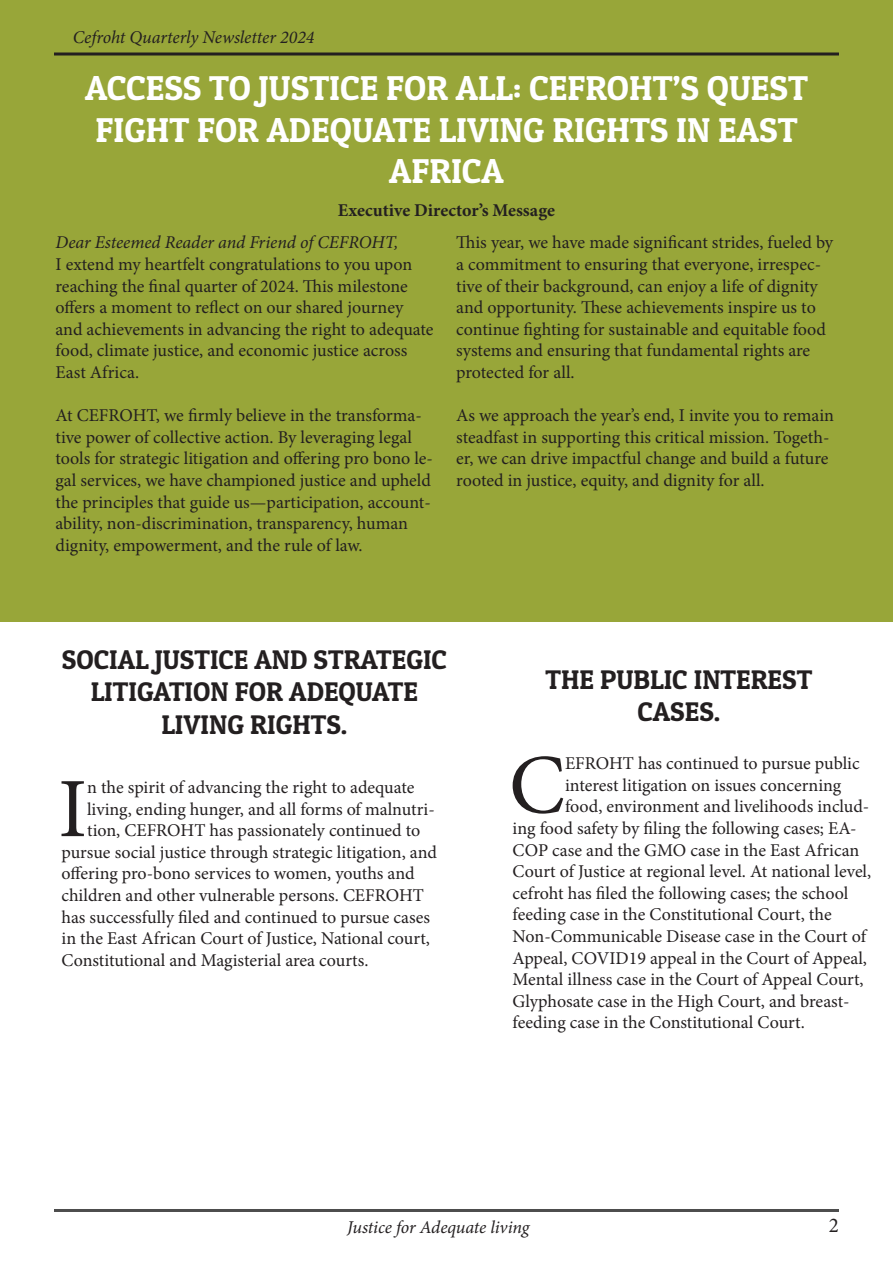
<style>
.page{position:relative;width:893px;height:1263px;background:#fff}
.page>*{position:absolute;margin:0;border:0;box-sizing:border-box;transform-origin:0 0}
.Drop_caps{font:84.45px "Minion Pro";color:#231f20}
.t1{font:34.5px/41.4px "Patua One";color:#fff;text-align:center}
.t2{font:27px/32.4px "Patua One";color:#231f20;text-align:center}
.t3{font:21px "Minion Pro";color:#231f20}
.Drop_caps-2{font:18px/21.6px "Minion Pro";color:#231f20}
.t4{font:italic 18px "Minion Pro";letter-spacing:-.005em;color:#231f20}
.t5{font:700 18px "Minion Pro";color:#231f20}
</style>
<div class="page">
<div style="left:0;top:0;width:893px;height:621px;background:#98a639"></div>
<hr style="left:54px;top:1209px;width:785px;height:3px;background:#000">
<hr style="left:54px;top:53px;width:785px;height:3px;background:#231f20">
<p class="t4" style="left:73px;top:25px;width:243px">Cefroht Quarterly Newsletter 2024</p>
<p class="t1" style="left:85px;top:67px;width:724px">ACCESS TO JUSTICE FOR ALL: CEFROHT’S QUEST<br>FIGHT FOR ADEQUATE LIVING RIGHTS IN EAST</p>
<p class="t1" style="left:389px;top:150px;width:116px">AFRICA</p>
<p class="t5" style="left:338px;top:198px;width:219px">Executive Director’s Message</p>
<p class="t4" style="left:56px;top:230px;width:344px">Dear Esteemed Reader and Friend of CEFROHT,</p>
<p class="Drop_caps-2" style="left:56px;top:254px;width:380px">I extend my heartfelt congratulations to you upon reaching the final quarter of 2024. This milestone offers a moment to reflect on our shared journey and achievements in advancing the right to adequate food, climate justice, and economic justice across East Africa.</p>
<p class="Drop_caps-2" style="left:56px;top:405px;width:379px">At CEFROHT, we firmly believe in the transforma&shy;tive power of collective action. By leveraging legal tools for strategic litigation and offering pro bono le&shy;gal services, we have championed justice and upheld the principles that guide us—participation, account&shy;ability, non-discrimination, transparency, human dignity, empowerment, and the rule of law.</p>
<p class="Drop_caps-2" style="left:456px;top:232px;width:378px">This year, we have made significant strides, fueled by a commitment to ensuring that everyone, irrespec&shy;tive of their background, can enjoy a life of dignity and opportunity. These achievements inspire us to continue fighting for sustainable and equitable food systems and ensuring that fundamental rights are protected for all.</p>
<p class="Drop_caps-2" style="left:456px;top:405px;width:379px">As we approach the year’s end, I invite you to remain steadfast in supporting this critical mission. Togeth&shy;er, we can drive impactful change and build a future rooted in justice, equity, and dignity for all.</p>
<p class="t2" style="left:62px;top:643px;width:387px">SOCIAL JUSTICE AND STRATEGIC<br>LITIGATION FOR ADEQUATE</p>
<p class="t2" style="left:161px;top:708px;width:188px">LIVING RIGHTS.</p>
<p class="Drop_caps" style="left:58px;top:753px;width:30px">I</p>
<p class="Drop_caps-2" style="left:87px;top:776px;width:329px">n the spirit of advancing the right to adequate</p>
<p class="Drop_caps-2" style="left:87px;top:798px;width:349px">living, ending hunger, and all forms of malnutri-</p>
<p class="Drop_caps-2" style="left:87px;top:820px;width:335px">tion, CEFROHT has passionately continued to</p>
<p class="Drop_caps-2" style="left:62px;top:841px;width:377px">pursue social justice through strategic litigation, and</p>
<p class="Drop_caps-2" style="left:62px;top:863px;width:355px">offering pro-bono services to women, youths and</p>
<p class="Drop_caps-2" style="left:62px;top:884px;width:364px">children and other vulnerable persons. CEFROHT</p>
<p class="Drop_caps-2" style="left:62px;top:906px;width:370px">has successfully filed and continued to pursue cases</p>
<p class="Drop_caps-2" style="left:62px;top:928px;width:370px">in the East African Court of Justice, National court,</p>
<p class="Drop_caps-2" style="left:62px;top:949px;width:308px">Constitutional and Magisterial area courts.</p>
<p class="t2" style="left:545px;top:663px;width:268px">THE PUBLIC INTEREST</p>
<p class="t2" style="left:637px;top:695px;width:84px">CASES.</p>
<p class="Drop_caps" style="left:509px;top:729px;width:58px">C</p>
<p class="Drop_caps-2" style="left:565px;top:753px;width:296px">EFROHT has continued to pursue public</p>
<p class="Drop_caps-2" style="left:565px;top:774px;width:278px">interest litigation on issues concerning</p>
<p class="Drop_caps-2" style="left:565px;top:796px;width:306px">food, environment and livelihoods includ-</p>
<p class="Drop_caps-2" style="left:513px;top:817px;width:345px">ing food safety by filing the following cases; EA-</p>
<p class="Drop_caps-2" style="left:513px;top:839px;width:348px">COP case and the GMO case in the East African</p>
<p class="Drop_caps-2" style="left:513px;top:861px;width:360px">Court of Justice at regional level. At national level,</p>
<p class="Drop_caps-2" style="left:513px;top:882px;width:337px">cefroht has filed the following cases; the school</p>
<p class="Drop_caps-2" style="left:513px;top:904px;width:320px">feeding case in the Constitutional Court, the</p>
<p class="Drop_caps-2" style="left:513px;top:925px;width:355px">Non-Communicable Disease case in the Court of</p>
<p class="Drop_caps-2" style="left:513px;top:947px;width:356px">Appeal, COVID19 appeal in the Court of Appeal,</p>
<p class="Drop_caps-2" style="left:513px;top:969px;width:353px">Mental illness case in the Court of Appeal Court,</p>
<p class="Drop_caps-2" style="left:513px;top:990px;width:338px">Glyphosate case in the High Court, and breast-</p>
<p class="Drop_caps-2" style="left:513px;top:1012px;width:294px">feeding case in the Constitutional Court.</p>
<p class="t4" style="left:347px;top:1215px;width:184px">Justice for Adequate living</p>
<p class="t3" style="left:829px;top:1211px;width:12px">2</p>
</div>
